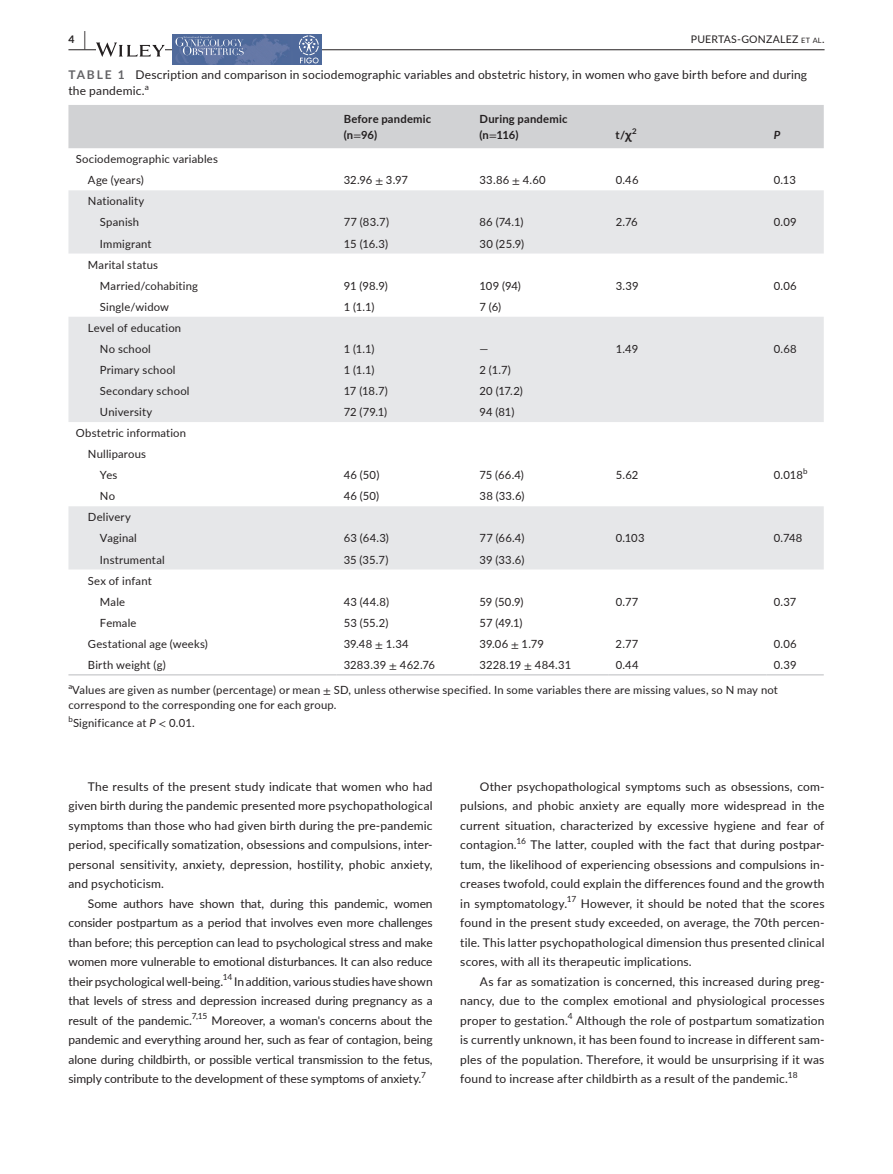
<style>
.page{position:relative;width:893px;height:1174px;background:#fff}
.page>*{position:absolute;margin:0;border:0;box-sizing:border-box;transform-origin:0 0}
.t1{font:12px/19.5px "Lato";letter-spacing:.015em;color:#231f20;text-align:justify}
.t2{font:11.25px/21px "Lato";letter-spacing:.015em;color:#231f20}
.t3{font:700 11.25px/15.8px "Lato";letter-spacing:.015em;color:#231f20}
.t4{font:italic 700 11.25px "Lato";color:#231f20}
.t5{font:10.5px "Lato";letter-spacing:.02em;color:#231f20}
.t6{font:700 10.5px "Lato";color:#231f20}
.t7{font:8.4px "Lato";color:#231f20}
.t8{font:7.8px "Lato";color:#231f20}
.t9{font:700 7.8px "Lato";color:#231f20}
.s1{font-size:19.5px}
.s2{font-size:7.35px}
.s3{font-weight:700;color:#636366}
.s4{font-family:"STIX";font-weight:400}
.s5{font-family:"Noto Sans"}
.s6{font-family:"STIX"}
.s7{font-style:italic}
</style>
<div class="page">
<hr style="left:68px;top:49px;width:756px;height:1px;background:#231f20">
<svg style="left:96px;top:42px;width:69px;height:15px"></svg>
<img style="left:172px;top:35px;width:149px;height:30px">
<svg style="left:175px;top:36px;width:69px;height:27px;background:#687da9"></svg>
<svg style="left:299px;top:35px;width:20px;height:28px"></svg>
<div style="left:68px;top:105px;width:756px;height:43px;background:#d1d2d4"></div>
<svg style="left:68px;top:190px;width:756px;height:379px;fill:#e6e7e9"></svg>
<hr style="left:68px;top:674px;width:268px;height:1px;background:#d1d2d4">
<hr style="left:336px;top:674px;width:136px;height:1px;background:#d1d2d4">
<hr style="left:472px;top:674px;width:136px;height:1px;background:#d1d2d4">
<hr style="left:608px;top:674px;width:158px;height:1px;background:#d1d2d4">
<hr style="left:766px;top:674px;width:58px;height:1px;background:#d1d2d4">
<p class="t6" style="left:68px;top:31px;width:19px">4 <span class="s1">|</span></p>
<p class="t5" style="left:691px;top:31px;width:135px">PUERTAS-GONZALEZ <span class="s2">et al</span>.</p>
<p class="t1" style="left:68px;top:66px;width:740px;line-height:16.5px"><span class="s3">TABLE 1</span> Description and comparison in sociodemographic variables and obstetric history, in women who gave birth before and during the pandemic.</p>
<p class="t7" style="left:145px;top:81px;width:6px">a</p>
<p class="t2" style="left:88px;top:148px;width:132px;text-indent:-12px">Sociodemographic variables<br>Age (years)</p>
<p class="t2" style="left:100px;top:190px;width:46px;text-indent:-12px">Nationality<br>Spanish</p>
<p class="t3" style="left:344px;top:111px;width:89px">Before pandemic (n<span class="s4">=</span>96)</p>
<p class="t3" style="left:480px;top:111px;width:89px">During pandemic (n<span class="s4">=</span>116)</p>
<p class="t3" style="left:616px;top:126px;width:18px">t/<span class="s5">ꭓ</span></p>
<p class="t9" style="left:632px;top:125px;width:6px">2</p>
<p class="t4" style="left:774px;top:127px;width:8px">P</p>
<p class="t2" style="left:344px;top:169px;width:66px">32.96 <span class="s6">±</span> 3.97</p>
<p class="t2" style="left:480px;top:169px;width:68px">33.86 <span class="s6">±</span> 4.60</p>
<p class="t2" style="left:616px;top:169px;width:24px">0.46</p>
<p class="t2" style="left:774px;top:169px;width:24px">0.13</p>
<p class="t2" style="left:344px;top:211px;width:47px">77 (83.7)</p>
<p class="t2" style="left:480px;top:211px;width:45px">86 (74.1)</p>
<p class="t2" style="left:616px;top:211px;width:23px">2.76</p>
<p class="t2" style="left:774px;top:211px;width:24px">0.09</p>
<p class="t2" style="left:100px;top:232px;width:53px">Immigrant</p>
<p class="t2" style="left:344px;top:232px;width:46px">15 (16.3)</p>
<p class="t2" style="left:480px;top:232px;width:46px">30 (25.9)</p>
<p class="t2" style="left:100px;top:253px;width:100px;text-indent:-12px">Marital status<br>Married/cohabiting</p>
<p class="t2" style="left:344px;top:275px;width:46px">91 (98.9)</p>
<p class="t2" style="left:480px;top:275px;width:43px">109 (94)</p>
<p class="t2" style="left:616px;top:275px;width:24px">3.39</p>
<p class="t2" style="left:774px;top:275px;width:24px">0.06</p>
<p class="t2" style="left:100px;top:296px;width:71px">Single/widow</p>
<p class="t2" style="left:344px;top:296px;width:32px">1 (1.1)</p>
<p class="t2" style="left:480px;top:296px;width:23px">7 (6)</p>
<p class="t2" style="left:100px;top:317px;width:83px;text-indent:-12px">Level of education<br>No school</p>
<p class="t2" style="left:344px;top:338px;width:32px">1 (1.1)</p>
<p class="t2" style="left:480px;top:338px;width:10px">—</p>
<p class="t2" style="left:616px;top:338px;width:24px">1.49</p>
<p class="t2" style="left:774px;top:338px;width:24px">0.68</p>
<p class="t2" style="left:100px;top:359px;width:77px">Primary school</p>
<p class="t2" style="left:344px;top:359px;width:32px">1 (1.1)</p>
<p class="t2" style="left:480px;top:359px;width:33px">2 (1.7)</p>
<p class="t2" style="left:100px;top:380px;width:91px">Secondary school</p>
<p class="t2" style="left:344px;top:380px;width:46px">17 (18.7)</p>
<p class="t2" style="left:480px;top:380px;width:45px">20 (17.2)</p>
<p class="t2" style="left:100px;top:401px;width:54px">University</p>
<p class="t2" style="left:344px;top:401px;width:45px">72 (79.1)</p>
<p class="t2" style="left:480px;top:401px;width:36px">94 (81)</p>
<p class="t2" style="left:76px;top:422px;width:112px">Obstetric information</p>
<p class="t2" style="left:88px;top:443px;width:60px">Nulliparous</p>
<p class="t2" style="left:100px;top:464px;width:19px">Yes</p>
<p class="t2" style="left:344px;top:464px;width:37px">46 (50)</p>
<p class="t2" style="left:480px;top:464px;width:46px">75 (66.4)</p>
<p class="t2" style="left:616px;top:464px;width:24px">5.62</p>
<p class="t2" style="left:774px;top:464px;width:31px">0.018</p>
<p class="t8" style="left:803px;top:466px;width:6px">b</p>
<p class="t2" style="left:100px;top:485px;width:17px">No</p>
<p class="t2" style="left:344px;top:485px;width:37px">46 (50)</p>
<p class="t2" style="left:480px;top:485px;width:47px">38 (33.6)</p>
<p class="t2" style="left:100px;top:506px;width:38px;text-indent:-12px">Delivery<br>Vaginal</p>
<p class="t2" style="left:344px;top:527px;width:47px">63 (64.3)</p>
<p class="t2" style="left:480px;top:527px;width:46px">77 (66.4)</p>
<p class="t2" style="left:616px;top:527px;width:30px">0.103</p>
<p class="t2" style="left:774px;top:527px;width:30px">0.748</p>
<p class="t2" style="left:100px;top:548px;width:66px">Instrumental</p>
<p class="t2" style="left:344px;top:548px;width:46px">35 (35.7)</p>
<p class="t2" style="left:480px;top:548px;width:46px">39 (33.6)</p>
<p class="t2" style="left:100px;top:569px;width:53px;text-indent:-12px">Sex of infant<br>Male</p>
<p class="t2" style="left:344px;top:590px;width:47px">43 (44.8)</p>
<p class="t2" style="left:480px;top:590px;width:45px">59 (50.9)</p>
<p class="t2" style="left:616px;top:590px;width:24px">0.77</p>
<p class="t2" style="left:774px;top:590px;width:24px">0.37</p>
<p class="t2" style="left:100px;top:611px;width:38px">Female</p>
<p class="t2" style="left:344px;top:611px;width:46px">53 (55.2)</p>
<p class="t2" style="left:480px;top:611px;width:45px">57 (49.1)</p>
<p class="t2" style="left:88px;top:632px;width:121px">Gestational age (weeks)</p>
<p class="t2" style="left:344px;top:632px;width:67px">39.48 <span class="s6">±</span> 1.34</p>
<p class="t2" style="left:480px;top:632px;width:66px">39.06 <span class="s6">±</span> 1.79</p>
<p class="t2" style="left:616px;top:632px;width:24px">2.77</p>
<p class="t2" style="left:774px;top:632px;width:24px">0.06</p>
<p class="t2" style="left:88px;top:654px;width:80px">Birth weight (g)</p>
<p class="t2" style="left:344px;top:654px;width:93px">3283.39 <span class="s6">±</span> 462.76</p>
<p class="t2" style="left:480px;top:654px;width:93px">3228.19 <span class="s6">±</span> 484.31</p>
<p class="t2" style="left:616px;top:654px;width:25px">0.44</p>
<p class="t2" style="left:774px;top:654px;width:24px">0.39</p>
<p class="t8" style="left:68px;top:680px;width:5px">a</p>
<p class="t2" style="left:68px;top:681px;width:711px;line-height:15.8px;text-indent:4px">Values are given as number (percentage) or mean <span class="s6">±</span> SD, unless otherwise specified. In some variables there are missing values, so N may not correspond to the corresponding one for each group.</p>
<p class="t8" style="left:68px;top:714px;width:6px">b</p>
<p class="t2" style="left:73px;top:712px;width:123px">Significance at <span class="s7">P</span> <span class="s6">&lt;</span> 0.01.</p>
<p class="t1" style="left:68px;top:776px;width:366px;text-indent:20px">The results of the present study indicate that women who had given birth during the pandemic presented more psychopathological symptoms than those who had given birth during the pre-pandemic period, specifically somatization, obsessions and compulsions, inter&shy;personal sensitivity, anxiety, depression, hostility, phobic anxiety, and psychoticism.</p>
<p class="t1" style="left:68px;top:893px;width:366px;text-indent:20px">Some authors have shown that, during this pandemic, women consider postpartum as a period that involves even more challenges than before; this perception can lead to psychological stress and make women more vulnerable to emotional disturbances. It can also reduce their psychological well-being.<sup>14</sup> In addition, various studies have shown that levels of stress and depression increased during pregnancy as a result of the pandemic.<sup>7,15</sup> Moreover, a woman's concerns about the pandemic and everything around her, such as fear of contagion, being alone during childbirth, or possible vertical transmission to the fetus, simply contribute to the development of these symptoms of anxiety.<sup>7</sup></p>
<p class="t1" style="left:460px;top:776px;width:366px;text-indent:20px">Other psychopathological symptoms such as obsessions, com&shy;pulsions, and phobic anxiety are equally more widespread in the current situation, characterized by excessive hygiene and fear of contagion.</p>
<p class="t7" style="left:516px;top:835px;width:11px">16</p>
<p class="t1" style="left:460px;top:834px;width:366px;text-indent:70px">The latter, coupled with the fact that during postpar&shy;tum, the likelihood of experiencing obsessions and compulsions in&shy;creases twofold, could explain the differences found and the growth in symptomatology.</p>
<p class="t7" style="left:567px;top:893px;width:11px">17</p>
<p class="t1" style="left:460px;top:893px;width:366px;text-indent:121px">However, it should be noted that the scores found in the present study exceeded, on average, the 70th percen&shy;tile. This latter psychopathological dimension thus presented clinical scores, with all its therapeutic implications.</p>
<p class="t1" style="left:460px;top:971px;width:366px;text-indent:20px">As far as somatization is concerned, this increased during preg&shy;nancy, due to the complex emotional and physiological processes proper to gestation.<sup>4</sup> Although the role of postpartum somatization is currently unknown, it has been found to increase in different sam&shy;ples of the population. Therefore, it would be unsurprising if it was found to increase after childbirth as a result of the pandemic.<sup>18</sup></p>
</div>
